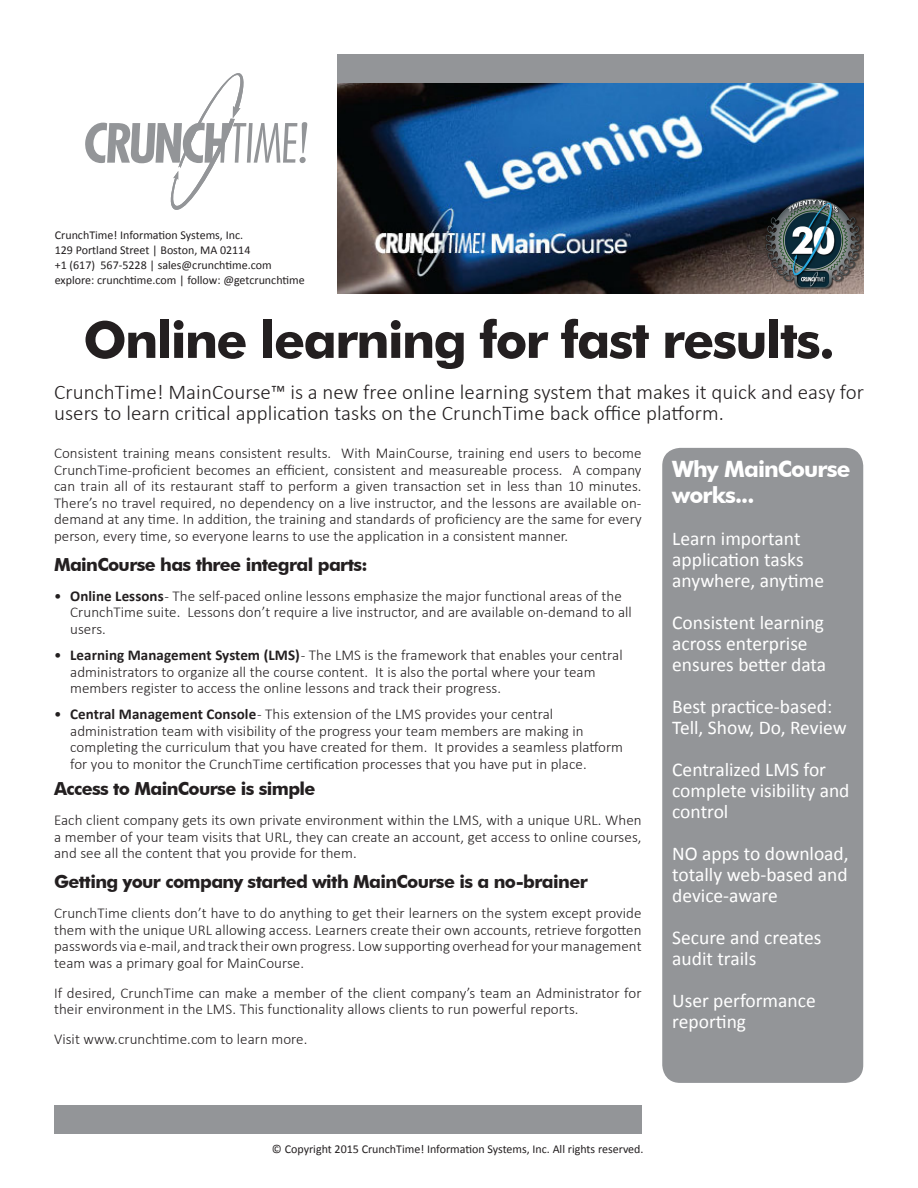
<style>
.page{position:relative;width:918px;height:1188px;background:#fff}
.page>*{position:absolute;margin:0;border:0;box-sizing:border-box;transform-origin:0 0}
.t1{font:700 51px "Futura BT";letter-spacing:-.035em;color:#231f20}
.t2{font:700 22.5px/25.5px "Futura BT";letter-spacing:-.04em;color:#fff}
.Body{font:300 21px/21px "Calibri";letter-spacing:.005em;color:#231f20}
.t3{font:19.5px/21px "Calibri";color:#fff}
.Body-2{font:700 18px "Futura BT";letter-spacing:-.035em;color:#231f20}
.Body-3{font:300 15px/16.5px "Calibri";letter-spacing:.005em;color:#231f20}
.Address{font:12px/15px "Calibri";color:#231f20}
.Company_Name{font:12px "Calibri";color:#231f20}
.s1{font-weight:400}
.s2{font-weight:700}
</style>
<div class="page">
<img style="left:338px;top:82px;width:526px;height:212px">
<div style="left:338px;top:54px;width:526px;height:28px;background:#939598"></div>
<svg style="left:85px;top:73px;width:222px;height:137px"></svg>
<div style="left:54px;top:1106px;width:588px;height:28px;background:#939598"></div>
<div style="left:662px;top:448px;width:201px;height:635px;background:#939598;border-radius:18px"></div>
<img style="left:763px;top:192px;width:100px;height:102px">
<p class="Address" style="left:55px;top:227px;width:197px">CrunchTime! Information Systems, Inc.<br>129 Portland Street | Boston, MA 02114</p>
<p class="Address" style="left:55px;top:257px;width:218px">+1 (617) 567-5228 | sales@crunchtime.com</p>
<p class="Address" style="left:55px;top:272px;width:252px">explore: crunchtime.com | follow: @getcrunchtime</p>
<p class="t1" style="left:83px;top:309px;width:753px">Online learning for fast results.</p>
<p class="Body" style="left:54px;top:381px;width:812px">CrunchTime! MainCourse™ is a new free online learning system that makes it quick and easy for users to learn critical application tasks on the CrunchTime back office platform.</p>
<p class="Body-3" style="left:54px;top:445px;width:589px;text-align:justify">Consistent training means consistent results. With MainCourse, training end users to become CrunchTime-proficient becomes an efficient, consistent and measureable process. A company can train all of its restaurant staff to perform a given transaction set in less than 10 minutes.<br>There’s no travel required, no dependency on a live instructor, and the lessons are available on&shy;demand at any time. In addition, the training and standards of proficiency are the same for every person, every time, so everyone learns to use the application in a consistent manner.</p>
<p class="Body-2" style="left:54px;top:554px;width:315px">MainCourse has three integral parts:</p>
<p class="Body-3" style="left:70px;top:587px;width:563px;text-indent:-16px"><span class="s1">•</span> <span class="s2">Online Lessons</span> - The self-paced online lessons emphasize the major functional areas of the<br>CrunchTime suite. Lessons don’t require a live instructor, and are available on-demand to all users.</p>
<p class="Body-3" style="left:70px;top:647px;width:554px;text-indent:-16px"><span class="s1">•</span> <span class="s2">Learning Management System (LMS)</span> - The LMS is the framework that enables your central administrators to organize all the course content. It is also the portal where your team members register to access the online lessons and track their progress.</p>
<p class="Body-3" style="left:70px;top:706px;width:554px;text-indent:-16px"><span class="s1">•</span> <span class="s2">Central Management Console</span> - This extension of the LMS provides your central administration team with visibility of the progress your team members are making in completing the curriculum that you have created for them. It provides a seamless platform for you to monitor the CrunchTime certification processes that you have put in place.</p>
<p class="Body-2" style="left:54px;top:778px;width:263px">Access to MainCourse is simple</p>
<p class="Body-3" style="left:54px;top:812px;width:589px;text-align:justify">Each client company gets its own private environment within the LMS, with a unique URL. When a member of your team visits that URL, they can create an account, get access to online courses, and see all the content that you provide for them.</p>
<p class="Body-2" style="left:54px;top:871px;width:535px">Getting your company started with MainCourse is a no-brainer</p>
<p class="Body-3" style="left:54px;top:905px;width:589px;text-align:justify">CrunchTime clients don’t have to do anything to get their learners on the system except provide them with the unique URL allowing access. Learners create their own accounts, retrieve forgotten passwords via e-mail, and track their own progress. Low supporting overhead for your management team was a primary goal for MainCourse.</p>
<p class="Body-3" style="left:54px;top:984px;width:589px">If desired, CrunchTime can make a member of the client company’s team an Administrator for their environment in the LMS. This functionality allows clients to run powerful reports.</p>
<p class="Body-3" style="left:54px;top:1031px;width:255px">Visit www.crunchtime.com to learn more.</p>
<p class="t2" style="left:672px;top:456px;width:180px">Why MainCourse works...</p>
<p class="t3" style="left:672px;top:528px;width:153px">Learn important application tasks anywhere, anytime</p>
<p class="t3" style="left:672px;top:612px;width:156px">Consistent learning across enterprise ensures better data</p>
<p class="t3" style="left:672px;top:696px;width:176px">Best practice-based:<br>Tell, Show, Do, Review</p>
<p class="t3" style="left:672px;top:759px;width:179px">Centralized LMS for complete visibility and control</p>
<p class="t3" style="left:672px;top:843px;width:178px;text-align:justify">NO apps to download, totally web-based and device-aware</p>
<p class="t3" style="left:672px;top:927px;width:151px">Secure and creates audit trails</p>
<p class="t3" style="left:672px;top:990px;width:145px">User performance reporting</p>
<p class="Company_Name" style="left:272px;top:1141px;width:373px">© Copyright 2015 CrunchTime! Information Systems, Inc. All rights reserved.</p>
</div>
